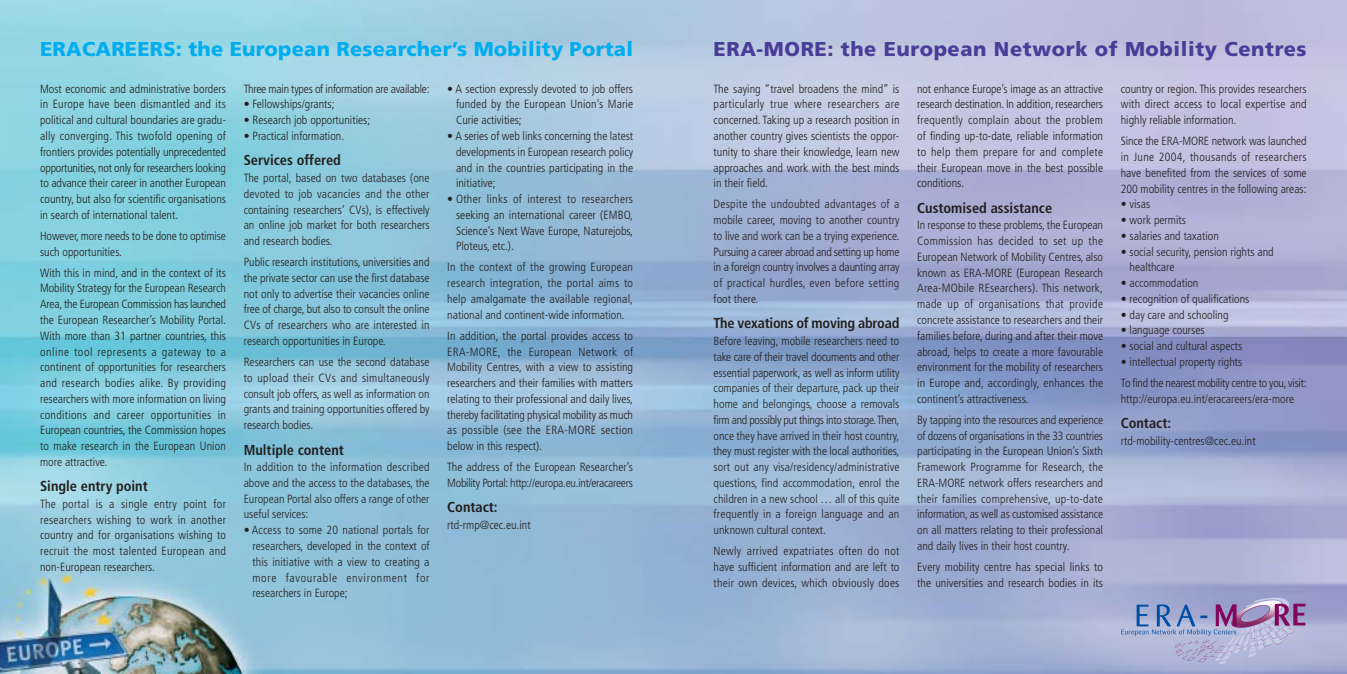
<style>
.page{position:relative;width:1347px;height:674px;background:#fff}
.page>*{position:absolute;margin:0;border:0;box-sizing:border-box;transform-origin:0 0}
.t1{font:900 20px "Frutiger";letter-spacing:.01em;color:#00adef}
.t2{font:900 20px "Frutiger";letter-spacing:.03em;color:#483e99}
.t3{font:700 condensed 14.38px "Frutiger";color:#231f1f}
.t4{font:300 condensed 11.88px/15.8px "Frutiger";color:#231f1f;text-align:justify}
.t5{font:300 condensed 11.88px/21px "Frutiger";letter-spacing:-.025em;color:#231f1f}
.t6{font:300 condensed 11.88px "Frutiger";letter-spacing:-.02em;color:#231f1f}
</style>
<div class="page">
<img style="left:0;top:0;width:1346px;height:673px">
<svg style="left:1121px;top:595px;width:184px;height:68px;background:#a4a3cb"></svg>
<h1 class="t1" style="left:40px;top:41px;width:594px">ERACAREERS: the European Researcher’s Mobility Portal</h1>
<h1 class="t2" style="left:713px;top:41px;width:594px">ERA-MORE: the European Network of Mobility Centres</h1>
<p class="t4" style="left:40px;top:82px;width:187px">Most economic and administrative borders in Europe have been dismantled and its political and cultural boundaries are gradu&shy;ally converging. This twofold opening of frontiers provides potentially unprecedented opportunities, not only for researchers looking to advance their career in another European country, but also for scientific organisations in search of international talent.</p>
<p class="t4" style="left:40px;top:229px;width:187px">However, more needs to be done to optimise such opportunities.</p>
<p class="t4" style="left:40px;top:265px;width:187px">With this in mind, and in the context of its Mobility Strategy for the European Research Area, the European Commission has launched the European Researcher’s Mobility Portal.<br>With more than 31 partner countries, this online tool represents a gateway to a continent of opportunities for researchers and research bodies alike. By providing researchers with more information on living conditions and career opportunities in European countries, the Commission hopes to make research in the European Union more attractive.</p>
<p class="t3" style="left:40px;top:480px;width:109px">Single entry point</p>
<p class="t4" style="left:40px;top:496px;width:187px">The portal is a single entry point for researchers wishing to work in another country and for organisations wishing to recruit the most talented European and non-European researchers.</p>
<p class="t6" style="left:244px;top:84px;width:187px">Three main types of information are available:</p>
<p class="t4" style="left:244px;top:97px;width:92px">• Fellowships/grants;</p>
<p class="t4" style="left:244px;top:113px;width:128px">• Research job opportunities;</p>
<p class="t4" style="left:244px;top:129px;width:102px">• Practical information.</p>
<p class="t3" style="left:244px;top:155px;width:99px">Services offered</p>
<p class="t4" style="left:244px;top:171px;width:187px">The portal, based on two databases (one devoted to job vacancies and the other containing researchers’ CVs), is effectively an online job market for both researchers and research bodies.</p>
<p class="t4" style="left:244px;top:255px;width:187px">Public research institutions, universities and the private sector can use the first database not only to advertise their vacancies online free of charge, but also to consult the online CVs of researchers who are interested in research opportunities in Europe.</p>
<p class="t4" style="left:244px;top:355px;width:187px">Researchers can use the second database to upload their CVs and simultaneously consult job offers, as well as information on grants and training opportunities offered by research bodies.</p>
<p class="t3" style="left:244px;top:443px;width:102px">Multiple content</p>
<p class="t4" style="left:244px;top:460px;width:187px">In addition to the information described above and the access to the databases, the European Portal also offers a range of other useful services:</p>
<p class="t4" style="left:252px;top:523px;width:179px;text-indent:-9px">• Access to some 20 national portals for researchers, developed in the context of this initiative with a view to creating a more favourable environment for researchers in Europe;</p>
<p class="t4" style="left:456px;top:82px;width:179px;text-indent:-9px">• A section expressly devoted to job offers funded by the European Union’s Marie Curie activities;</p>
<p class="t4" style="left:456px;top:129px;width:179px;text-indent:-9px">• A series of web links concerning the latest developments in European research policy and in the countries participating in the initiative;</p>
<p class="t4" style="left:456px;top:192px;width:179px;text-indent:-9px">• Other links of interest to researchers seeking an international career (EMBO, Science’s Next Wave Europe, Naturejobs, Ploteus, etc.).</p>
<p class="t4" style="left:447px;top:260px;width:187px">In the context of the growing European research integration, the portal aims to help amalgamate the available regional, national and continent-wide information.</p>
<p class="t4" style="left:447px;top:328px;width:187px">In addition, the portal provides access to ERA-MORE, the European Network of Mobility Centres, with a view to assisting researchers and their families with matters relating to their professional and daily lives, thereby facilitating physical mobility as much as possible (see the ERA-MORE section below in this respect).</p>
<p class="t5" style="left:447px;top:460px;width:187px;line-height:15.8px">The address of the European Researcher’s<br>Mobility Portal: http://europa.eu.int/eracareers</p>
<p class="t3" style="left:447px;top:501px;width:52px">Contact:</p>
<p class="t4" style="left:447px;top:517px;width:85px">rtd-rmp@cec.eu.int</p>
<p class="t4" style="left:713px;top:82px;width:187px">The saying “travel broadens the mind” is particularly true where researchers are concerned. Taking up a research position in another country gives scientists the oppor&shy;tunity to share their knowledge, learn new approaches and work with the best minds in their field.</p>
<p class="t4" style="left:713px;top:197px;width:187px">Despite the undoubted advantages of a mobile career, moving to another country to live and work can be a trying experience.<br>Pursuing a career abroad and setting up home in a foreign country involves a daunting array of practical hurdles, even before setting foot there.</p>
<p class="t3" style="left:713px;top:317px;width:187px">The vexations of moving abroad</p>
<p class="t4" style="left:713px;top:334px;width:187px">Before leaving, mobile researchers need to take care of their travel documents and other essential paperwork, as well as inform utility companies of their departure, pack up their home and belongings, choose a removals firm and possibly put things into storage.Then, once they have arrived in their host country, they must register with the local authorities, sort out any visa/residency/administrative questions, find accommodation, enrol the children in a new school … all of this quite frequently in a foreign language and an unknown cultural context.</p>
<p class="t4" style="left:713px;top:544px;width:187px">Newly arrived expatriates often do not have sufficient information and are left to their own devices, which obviously does</p>
<p class="t4" style="left:917px;top:82px;width:187px">not enhance Europe’s image as an attractive research destination. In addition, researchers frequently complain about the problem of finding up-to-date, reliable information to help them prepare for and complete their European move in the best possible conditions.</p>
<p class="t3" style="left:917px;top:202px;width:136px">Customised assistance</p>
<p class="t4" style="left:917px;top:218px;width:187px">In response to these problems, the European Commission has decided to set up the European Network of Mobility Centres, also known as ERA-MORE (European Research Area-MObile REsearchers). This network, made up of organisations that provide concrete assistance to researchers and their families before, during and after their move abroad, helps to create a more favourable environment for the mobility of researchers in Europe and, accordingly, enhances the continent’s attractiveness.</p>
<p class="t4" style="left:917px;top:412px;width:187px">By tapping into the resources and experience of dozens of organisations in the 33 countries participating in the European Union’s Sixth Framework Programme for Research, the ERA-MORE network offers researchers and their families comprehensive, up-to-date information, as well as customised assistance on all matters relating to their professional and daily lives in their host country.</p>
<p class="t4" style="left:917px;top:559px;width:187px">Every mobility centre has special links to the universities and research bodies in its</p>
<p class="t4" style="left:1120px;top:82px;width:187px">country or region. This provides researchers with direct access to local expertise and highly reliable information.</p>
<p class="t4" style="left:1120px;top:134px;width:187px">Since the ERA-MORE network was launched in June 2004, thousands of researchers have benefited from the services of some 200 mobility centres in the following areas:</p>
<p class="t4" style="left:1120px;top:197px;width:31px">• visas</p>
<p class="t4" style="left:1120px;top:213px;width:67px">• work permits</p>
<p class="t4" style="left:1120px;top:229px;width:100px">• salaries and taxation</p>
<p class="t4" style="left:1129px;top:244px;width:146px;text-indent:-9px">• social security, pension rights and healthcare</p>
<p class="t4" style="left:1120px;top:276px;width:79px">• accommodation</p>
<p class="t4" style="left:1120px;top:292px;width:130px">• recognition of qualifications</p>
<p class="t4" style="left:1120px;top:307px;width:109px">• day care and schooling</p>
<p class="t4" style="left:1120px;top:323px;width:85px">• language courses</p>
<p class="t4" style="left:1120px;top:339px;width:123px">• social and cultural aspects</p>
<p class="t5" style="left:1120px;top:352px;width:187px">• intellectual property rights<br>To find the nearest mobility centre to you, visit:</p>
<p class="t4" style="left:1120px;top:391px;width:175px">http://europa.eu.int/eracareers/era-more</p>
<p class="t3" style="left:1120px;top:417px;width:52px">Contact:</p>
<p class="t4" style="left:1120px;top:433px;width:136px">rtd-mobility-centres@cec.eu.int</p>
</div>
